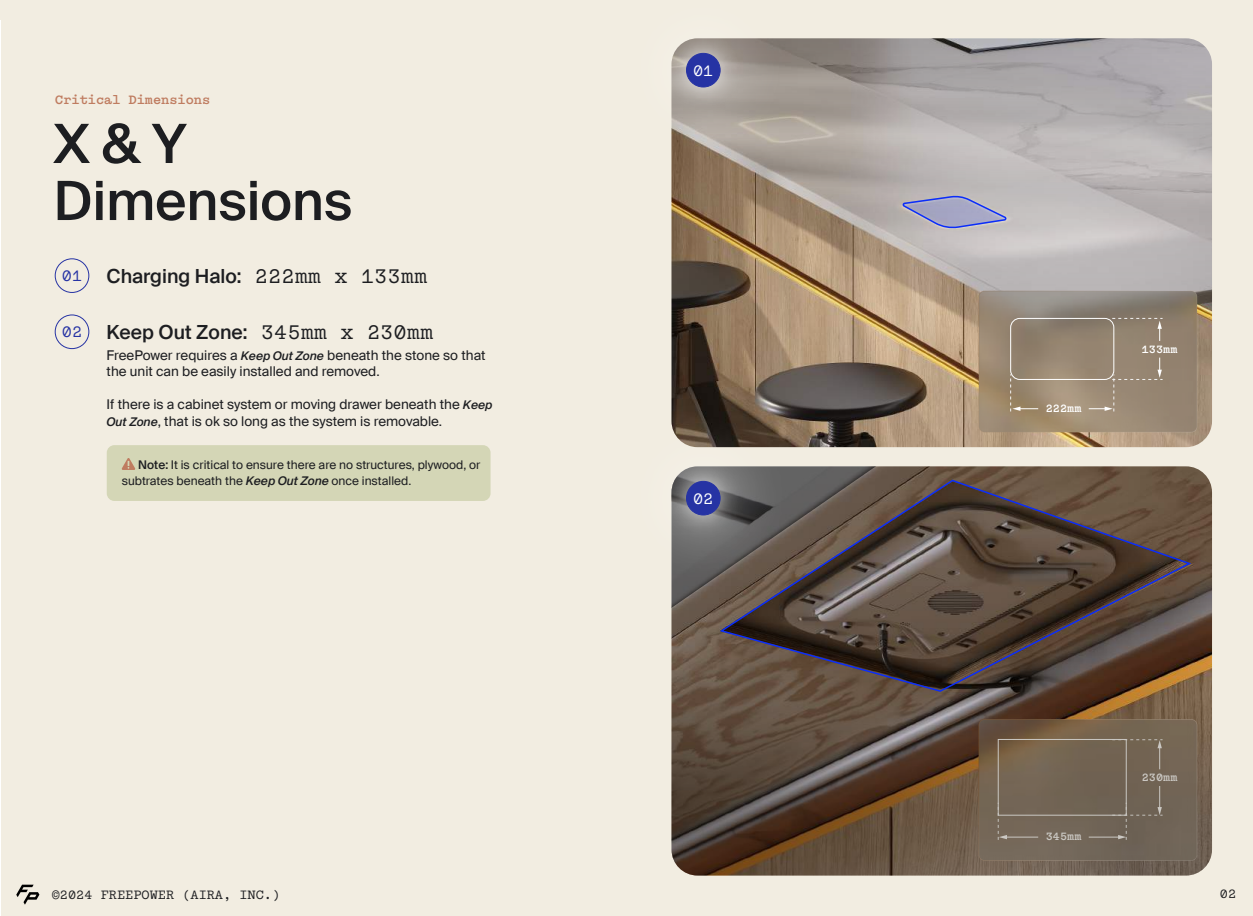
<style>
.page{position:relative;width:1253px;height:916px;background:#fff}
.page>*{position:absolute;margin:0;border:0;box-sizing:border-box;transform-origin:0 0}
.t1{font:500 54px/57px "Suisse Intl";color:#1d1e21}
.t2{font:500 19.5px "Suisse Intl";color:#1d1e21}
.t3{font:15px "ABC Simon Mono";color:#fff}
.t4{font:15px "ABC Simon Mono";color:#2633a4}
.t5{font:13.5px/16.5px "Suisse Intl";color:#1d1e21}
.t6{font:12px/16.5px "Suisse Intl";color:#1d1e21}
.t7{font:12px "ABC Simon Mono";color:#1d1e21}
.t8{font:700 12px "ABC Simon Mono";color:#bf7c60}
.t9{font:700 10.5px "ABC Simon Mono";color:#fff}
.s1{font-family:"ABC Simon Mono";font-weight:400;font-size:15px;color:#2633a4}
.s2{font-family:"ABC Simon Mono";font-weight:400}
.s3{font-weight:500;font-style:italic;font-size:12px}
.s4{font-weight:500}
.s5{font-weight:500;font-style:italic}
</style>
<div class="page">
<div style="left:1px;top:0;width:627px;height:916px;background:#f2ede1"></div>
<div style="left:627px;top:0;width:626px;height:916px;background:#f2ede1"></div>
<svg style="left:16px;top:885px;width:23px;height:20px"></svg>
<div style="left:0;top:0;width:20px;height:20px;background:#f2ede1"></div>
<div style="left:55px;top:258px;width:34px;height:35px;border:1px solid #2633a4;border-radius:50%"></div>
<div style="left:55px;top:315px;width:34px;height:34px;border:1px solid #2633a4;border-radius:50%"></div>
<div style="left:107px;top:445px;width:383px;height:56px;background:#d4d6b6;border-radius:8px"></div>
<svg style="left:122px;top:458px;width:13px;height:12px"></svg>
<svg style="left:671px;top:499px;width:541px;height:376px;background:#604d3d"></svg>
<svg style="left:671px;top:466px;width:331px;height:224px;background:#6b5c4f"></svg>
<svg style="left:671px;top:38px;width:541px;height:409px;background:#a69a8f"></svg>
<svg style="left:719px;top:479px;width:474px;height:214px;background:#57473e"></svg>
<img style="left:671px;top:391px;width:139px;height:214px">
<img style="left:671px;top:450px;width:82px;height:98px">
<div style="left:686px;top:481px;width:34px;height:34px;background:#2633a4;border-radius:50%"></div>
<div style="left:686px;top:481px;width:34px;height:34px;border:1px solid #2633a4;border-radius:50%"></div>
<svg style="left:901px;top:195px;width:106px;height:34px;background:#a4a5c4"></svg>
<img style="left:671px;top:38px;width:139px;height:138px">
<img style="left:671px;top:38px;width:82px;height:81px">
<div style="left:686px;top:53px;width:34px;height:34px;background:#2633a4;border-radius:50%"></div>
<div style="left:686px;top:53px;width:34px;height:34px;border:1px solid #2633a4;border-radius:50%"></div>
<svg style="left:978px;top:719px;width:219px;height:142px;background:#746555"></svg>
<svg style="left:978px;top:291px;width:219px;height:141px;background:#978875"></svg>
<p class="t8" style="left:55px;top:92px;width:157px">Critical Dimensions</p>
<h1 class="t1" style="left:54px;top:116px;width:300px">X &amp; Y<br>Dimensions</h1>
<h2 class="t2" style="left:62px;top:265px;width:367px"><span class="s1">01</span> Charging Halo: <span class="s2">222mm x 133mm</span></h2>
<h2 class="t2" style="left:107px;top:321px;width:328px">Keep Out Zone: <span class="s2">345mm x 230mm</span></h2>
<p class="t5" style="left:107px;top:347px;width:380px">FreePower requires a <span class="s3">Keep Out Zone</span> beneath the stone so that the unit can be easily installed and removed.</p>
<p class="t5" style="left:107px;top:396px;width:387px">If there is a cabinet system or moving drawer beneath the <span class="s3">Keep<br>Out Zone</span>, that is ok so long as the system is removable.</p>
<p class="t4" style="left:62px;top:322px;width:22px">02</p>
<p class="t6" style="left:122px;top:456px;width:360px;text-indent:17px"><span class="s4">Note:</span> It is critical to ensure there are no structures, plywood, or subtrates beneath the <span class="s5">Keep Out Zone</span> once installed.</p>
<p class="t3" style="left:693px;top:61px;width:22px">01</p>
<p class="t3" style="left:693px;top:489px;width:22px">02</p>
<p class="t9" style="left:1046px;top:402px;width:37px">222mm</p>
<p class="t9" style="left:1142px;top:343px;width:37px">133mm</p>
<p class="t9" style="left:1046px;top:830px;width:37px">345mm</p>
<p class="t9" style="left:1142px;top:771px;width:37px">230mm</p>
<p class="t7" style="left:52px;top:887px;width:230px">©2024 FREEPOWER (AIRA, INC.)</p>
<p class="t7" style="left:1220px;top:886px;width:18px">02</p>
</div>
